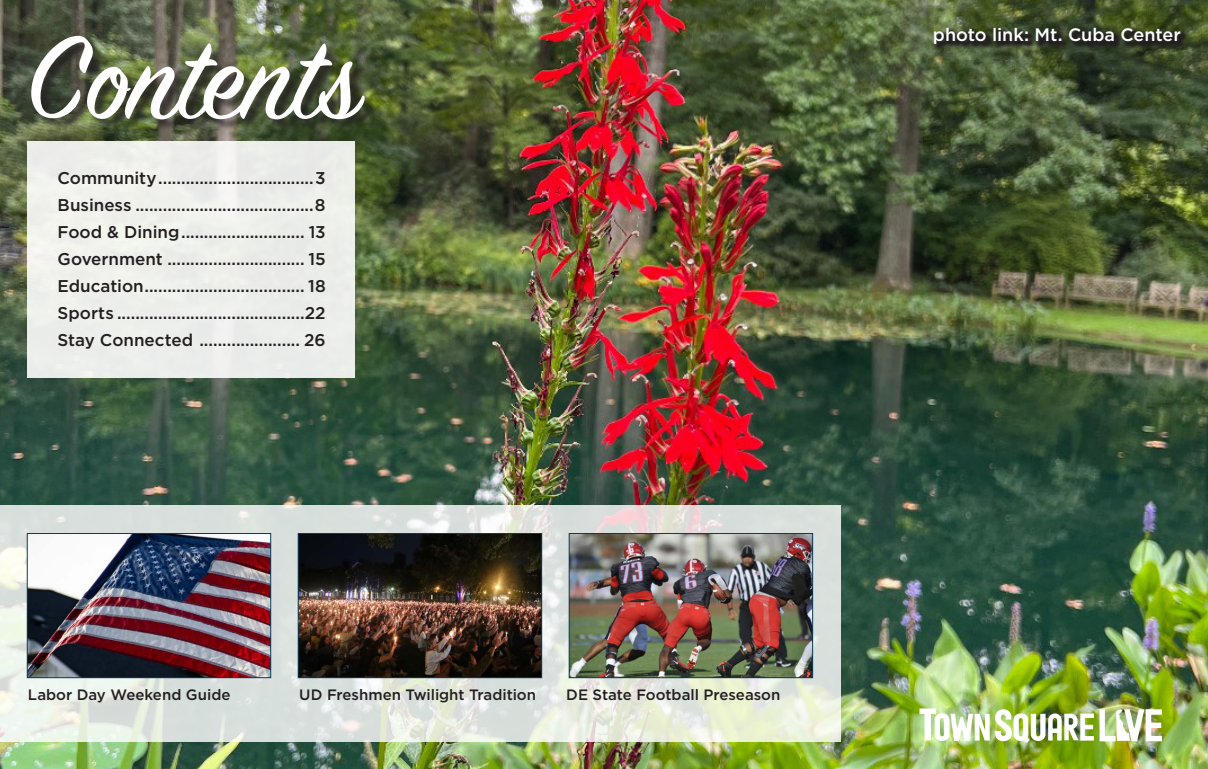
<style>
.page{position:relative;width:1208px;height:769px;background:#fff}
.page>*{position:absolute;margin:0;border:0;box-sizing:border-box;transform-origin:0 0}
.t1{font:128.5px "Sign Painter House Script";color:#fff}
.t2{font:500 18px "Gotham";letter-spacing:-.005em;color:#fff}
.t3{font:500 17px "Gotham";color:#231f20}
.t4{font:500 15px "Gotham";letter-spacing:-.005em;color:#231f20}
</style>
<div class="page">
<img style="left:0;top:0;width:1207px;height:768px">
<div style="left:33px;top:37px;width:344px;height:94px;background:#231f20;opacity:.75"></div>
<img style="left:1099px;top:708px;width:62px;height:33px">
<svg style="left:919px;top:708px;width:70px;height:32px"></svg>
<img style="left:995px;top:708px;width:98px;height:34px">
<div style="left:27px;top:142px;width:327px;height:235px;background:#edeeeb"></div>
<svg style="left:0;top:505px;width:840px;height:236px;background:#dee4dd"></svg>
<img style="left:29px;top:535px;width:240px;height:140px">
<div style="left:27px;top:533px;width:244px;height:144px;border:1px solid #073d5a"></div>
<img style="left:300px;top:535px;width:240px;height:140px">
<div style="left:298px;top:533px;width:244px;height:144px;border:1px solid #073d5a"></div>
<img style="left:571px;top:535px;width:239px;height:140px">
<div style="left:569px;top:533px;width:243px;height:144px;border:1px solid #073d5a"></div>
<svg style="left:932px;top:26px;width:256px;height:26px;background:#333a27"></svg>
<p class="t1" style="left:27px;top:0;width:334px">Contents</p>
<p class="t3" style="left:58px;top:167px;width:270px">Community..................................3</p>
<p class="t3" style="left:58px;top:194px;width:270px">Business .......................................8</p>
<p class="t3" style="left:58px;top:221px;width:270px">Food &amp; Dining........................... 13</p>
<p class="t3" style="left:58px;top:248px;width:270px">Government .............................. 15</p>
<p class="t3" style="left:58px;top:275px;width:270px">Education................................... 18</p>
<p class="t3" style="left:58px;top:302px;width:270px">Sports .........................................22</p>
<p class="t3" style="left:58px;top:329px;width:270px">Stay Connected ...................... 26</p>
<p class="t4" style="left:28px;top:684px;width:204px">Labor Day Weekend Guide</p>
<p class="t4" style="left:299px;top:684px;width:238px">UD Freshmen Twilight Tradition</p>
<p class="t4" style="left:566px;top:684px;width:216px">DE State Football Preseason</p>
<p class="t2" style="left:932px;top:23px;width:249px">photo link: Mt. Cuba Center</p>
</div>
